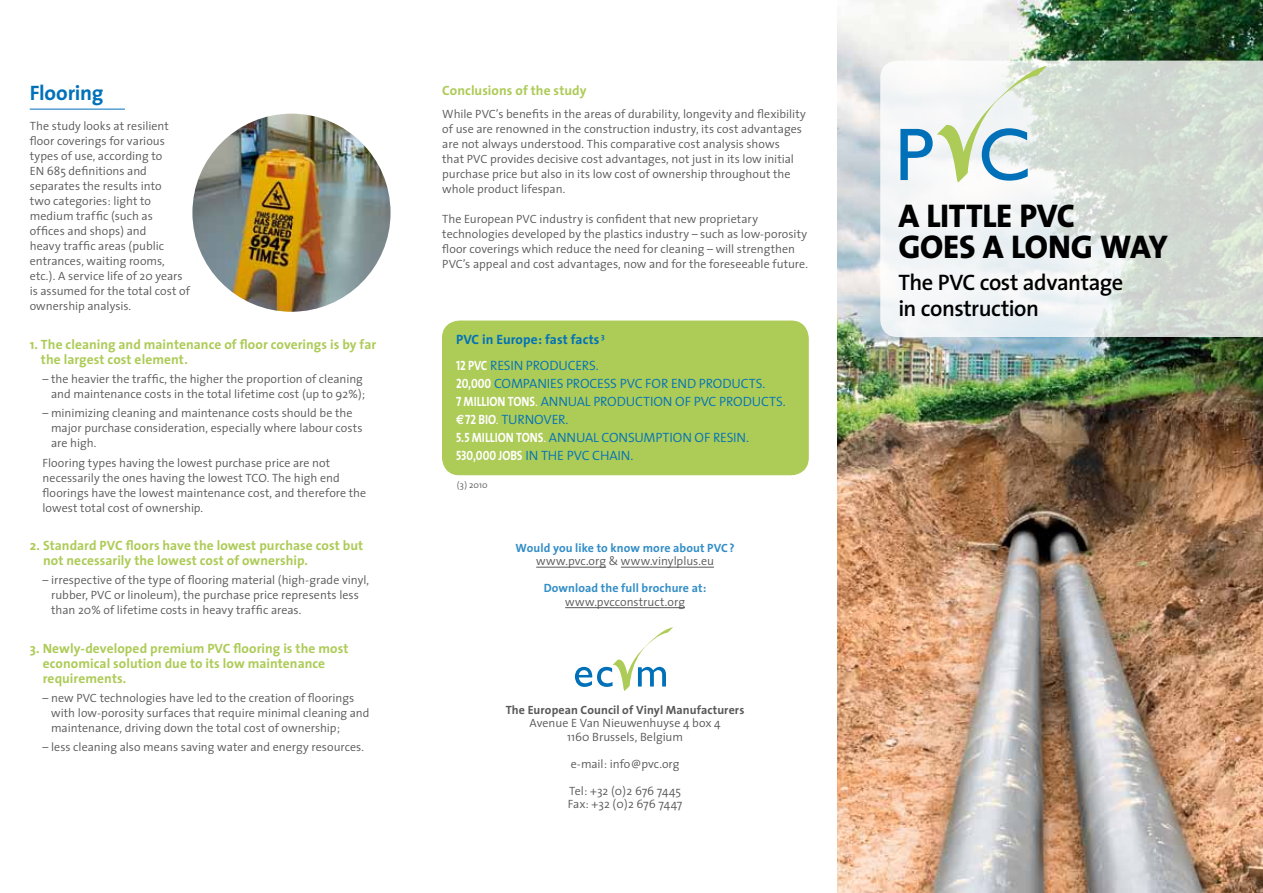
<style>
.page{position:relative;width:1263px;height:893px;background:#fff}
.page>*{position:absolute;margin:0;border:0;box-sizing:border-box;transform-origin:0 0}
.t1{font:33px/31.5px "The Sans Extra Bold Caps";letter-spacing:-.01em;color:#000}
.t2{font:600 22.5px/25.5px "The Sans";letter-spacing:-.02em;color:#000}
.t3{font:700 21px "The Sans";letter-spacing:-.01em;color:#0071b9}
.t4{font:700 13.5px/15px "The Sans";letter-spacing:.005em;color:#adcb57}
.t5{font:300 13.5px/18px "The Sans";letter-spacing:-.005em;color:#0071b9}
.t6{font:700 13.5px/26.5px "The Sans";letter-spacing:.005em;color:#0071b9}
.t7{font:13.5px "The Sans Bold Caps";letter-spacing:-.005em;color:#fff;scale:.85 1}
.t8{font:300 12px/15px "The Sans";letter-spacing:.005em;color:#58585a}
.t9{font:700 12px "The Sans";letter-spacing:.01em;color:#338ec7}
.t10{font:700 12px "The Sans";letter-spacing:.01em;color:#58585a}
.t11{font:300 9px "The Sans";color:#58585a}
.s1{font-family:"The Sans Bold Caps";font-weight:400;color:#fff}
.s2{font-weight:300}
.s3{color:#fff}
.s4{font-family:"Euro Sans";font-weight:700;color:#fff}
.s5{font-family:"The Sans";font-weight:300}
.s6{font-family:"The Sans";font-weight:300;color:#0071b9}
</style>
<div class="page">
<img style="left:838px;top:0;width:425px;height:893px">
<svg style="left:880px;top:61px;width:383px;height:276px"></svg>
<svg style="left:900px;top:66px;width:147px;height:117px"></svg>
<hr style="left:30px;top:109px;width:95px;height:1px;background:#0071b9">
<hr style="left:536px;top:567px;width:70px;height:1px;background:#58585a">
<hr style="left:621px;top:567px;width:93px;height:1px;background:#58585a">
<hr style="left:565px;top:607px;width:120px;height:1px;background:#58585a">
<img style="left:192px;top:114px;width:199px;height:198px;border-radius:99px">
<svg style="left:575px;top:627px;width:98px;height:64px"></svg>
<div style="left:442px;top:321px;width:366px;height:154px;background:#adcb57;border-radius:17px"></div>
<div style="left:442px;top:321px;width:367px;height:154px;border:1px solid #adcb57;border-radius:17px"></div>
<h3 class="t3" style="left:30px;top:76px;width:75px">Flooring</h3>
<p class="t8" style="left:30px;top:118px;width:162px">The study looks at resilient floor coverings for various types of use, according to<br>EN 685 definitions and separates the results into<br>two categories: light to medium traffic (such as offices and shops) and<br>heavy traffic areas (public entrances, waiting rooms, etc.). A service life of 20 years is assumed for the total cost of ownership analysis.</p>
<p class="t4" style="left:41px;top:336px;width:337px;text-indent:-11px">1. The cleaning and maintenance of floor coverings is by far the largest cost element.</p>
<p class="t8" style="left:43px;top:371px;width:324px;text-align:right">– the heavier the traffic, the higher the proportion of cleaning and maintenance costs in the total lifetime cost (up to 92%);</p>
<p class="t8" style="left:51px;top:405px;width:313px;text-indent:-9px">– minimizing cleaning and maintenance costs should be the major purchase consideration, especially where labour costs are high.</p>
<p class="t8" style="left:43px;top:455px;width:325px">Flooring types having the lowest purchase price are not necessarily the ones having the lowest TCO. The high end floorings have the lowest maintenance cost, and therefore the lowest total cost of ownership.</p>
<p class="t4" style="left:43px;top:538px;width:322px;text-indent:-13px">2. Standard PVC floors have the lowest purchase cost but not necessarily the lowest cost of ownership.</p>
<p class="t8" style="left:51px;top:572px;width:320px;text-indent:-9px">– irrespective of the type of flooring material (high-grade vinyl, rubber, PVC or linoleum), the purchase price represents less than 20% of lifetime costs in heavy traffic areas.</p>
<p class="t4" style="left:43px;top:640px;width:307px;text-indent:-13px">3. Newly-developed premium PVC flooring is the most economical solution due to its low maintenance requirements.</p>
<p class="t8" style="left:51px;top:690px;width:320px;text-indent:-9px">– new PVC technologies have led to the creation of floorings with low-porosity surfaces that require minimal cleaning and maintenance, driving down the total cost of ownership;</p>
<p class="t8" style="left:43px;top:739px;width:323px">– less cleaning also means saving water and energy resources.</p>
<p class="t4" style="left:442px;top:82px;width:146px">Conclusions of the study</p>
<p class="t8" style="left:442px;top:106px;width:365px">While PVC’s benefits in the areas of durability, longevity and flexibility of use are renowned in the construction industry, its cost advantages are not always understood. This comparative cost analysis shows<br>that PVC provides decisive cost advantages, not just in its low initial purchase price but also in its low cost of ownership throughout the whole product lifespan.</p>
<p class="t8" style="left:442px;top:211px;width:367px">The European PVC industry is confident that new proprietary technologies developed by the plastics industry – such as low-porosity floor coverings which reduce the need for cleaning – will strengthen PVC’s appeal and cost advantages, now and for the foreseeable future.</p>
<p class="t6" style="left:456px;top:325px;width:150px">PVC in Europe: fast facts <sup>3<br></sup><span class="s1">12 PVC</span> <span class="s2">resin producers.</span></p>
<p class="t5" style="left:456px;top:374px;width:331px"><span class="s1">20,000</span> compan ies process PVC for en d products.<br><span class="s1">7 MILLION TONS</span><span class="s3">.</span> Ann ual production of PVC products. <span class="s4">€</span> <span class="s1">72 BIO</span><span class="s3">.</span> Turnove</p>
<p class="t5" style="left:558px;top:410px;width:12px">r.</p>
<p class="t7" style="left:456px;top:426px;width:182px">5.5 MILLION TONS<span class="s5">.</span> <span class="s6">Ann ual con</span></p>
<p class="t5" style="left:456px;top:428px;width:295px;text-indent:172px">sumption of resin.<br><span class="s1">530,000 JOBS</span> in the PVC chain .</p>
<p class="t11" style="left:457px;top:478px;width:32px">(3) 2010</p>
<p class="t9" style="left:516px;top:538px;width:221px">Would you like to know more about PVC?</p>
<p class="t8" style="left:536px;top:553px;width:179px">www.pvc.org &amp; www.vinylplus.eu</p>
<p class="t9" style="left:544px;top:578px;width:164px">Download the full brochure at:</p>
<p class="t8" style="left:565px;top:594px;width:121px">www.pvcconstruct.org</p>
<p class="t10" style="left:506px;top:700px;width:240px">The European Council of Vinyl Manufacturers</p>
<p class="t8" style="left:529px;top:716px;width:193px;line-height:13.5px;text-align:center">Avenue E Van Nieuwenhuyse 4 box 4<br>1160 Brussels, Belgium</p>
<p class="t8" style="left:571px;top:756px;width:110px">e-mail: info@pvc.org</p>
<p class="t8" style="left:568px;top:784px;width:116px;line-height:13.5px">Tel: +32 (0)2 676 7445<br>Fax: +32 (0)2 676 7447</p>
<h1 class="t1" style="left:898px;top:199px;width:271px">A LITTLE PVC<br>GOES A LONG WAY</h1>
<h2 class="t2" style="left:898px;top:269px;width:227px">The PVC cost advantage in construction</h2>
</div>
